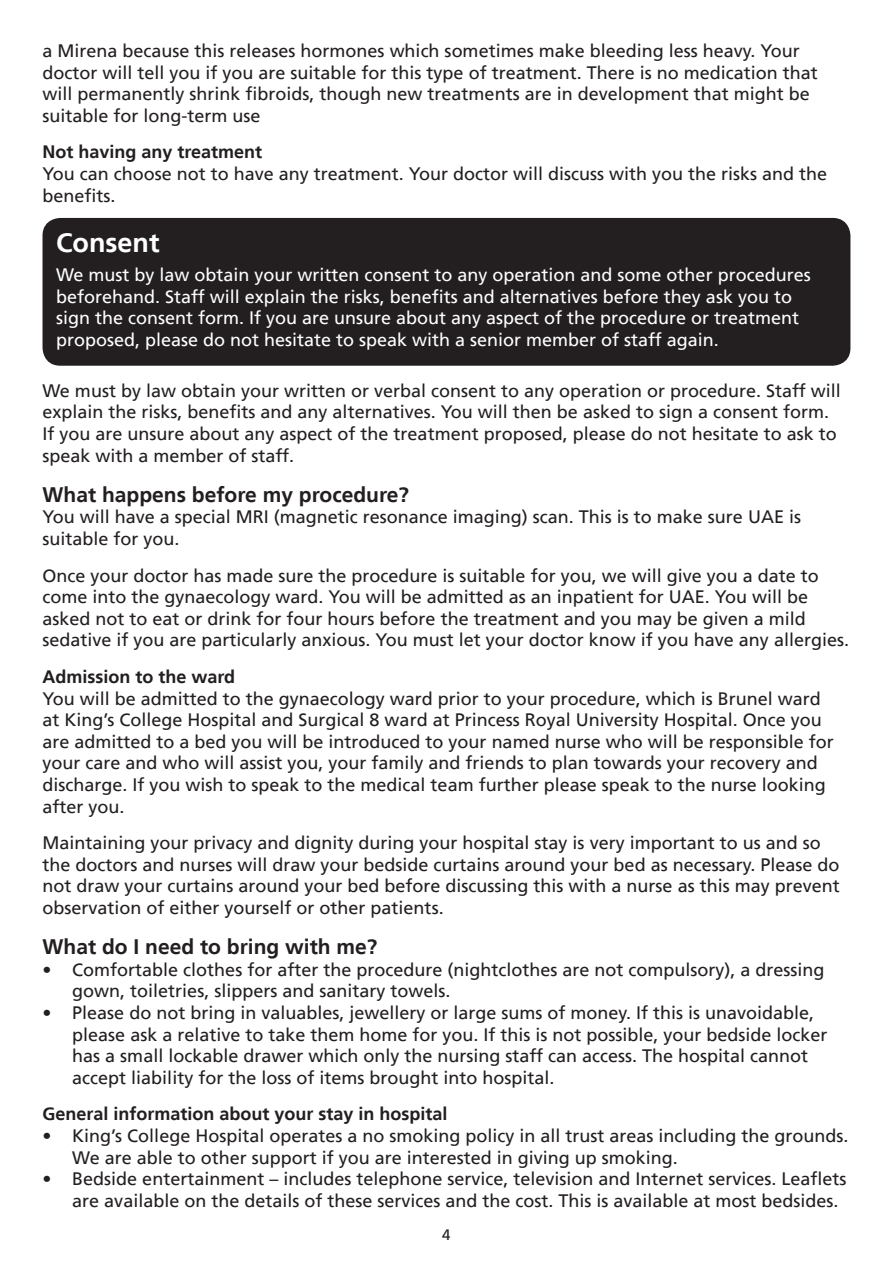
<style>
.page{position:relative;width:893px;height:1263px;background:#fff}
.page>*{position:absolute;margin:0;border:0;box-sizing:border-box;transform-origin:0 0}
.t1{font:700 27px "Frutiger";color:#fff}
.t2{font:700 21px "Frutiger";color:#231f20}
.t3{font:18px/21.6px "Frutiger";color:#231f20}
.t4{font:18px/21.6px "Frutiger";color:#fff}
.t5{font:700 18px "Frutiger";color:#231f20}
.t6{font:15px "Frutiger";color:#231f20}
</style>
<div class="page">
<div style="left:43px;top:219px;width:807px;height:146px;background:#231f20;border-radius:17px"></div>
<div style="left:43px;top:218px;width:807px;height:148px;border:2px solid #231f20;border-radius:17px"></div>
<p class="t3" style="left:43px;top:40px;width:777px">a Mirena because this releases hormones which sometimes make bleeding less heavy. Your doctor will tell you if you are suitable for this type of treatment. There is no medication that will permanently shrink fibroids, though new treatments are in development that might be suitable for long-term use</p>
<p class="t5" style="left:43px;top:142px;width:221px">Not having any treatment</p>
<p class="t3" style="left:43px;top:163px;width:786px">You can choose not to have any treatment. Your doctor will discuss with you the risks and the benefits.</p>
<h1 class="t1" style="left:56px;top:227px;width:105px">Consent</h1>
<p class="t4" style="left:56px;top:264px;width:756px">We must by law obtain your written consent to any operation and some other procedures beforehand. Staff will explain the risks, benefits and alternatives before they ask you to sign the consent form. If you are unsure about any aspect of the procedure or treatment proposed, please do not hesitate to speak with a senior member of staff again.</p>
<p class="t3" style="left:43px;top:380px;width:800px">We must by law obtain your written or verbal consent to any operation or procedure. Staff will explain the risks, benefits and any alternatives. You will then be asked to sign a consent form.<br>If you are unsure about any aspect of the treatment proposed, please do not hesitate to ask to speak with a member of staff.</p>
<p class="t2" style="left:43px;top:482px;width:368px">What happens before my procedure?</p>
<p class="t3" style="left:43px;top:506px;width:760px">You will have a special MRI (magnetic resonance imaging) scan. This is to make sure UAE is suitable for you.</p>
<p class="t3" style="left:43px;top:565px;width:808px">Once your doctor has made sure the procedure is suitable for you, we will give you a date to come into the gynaecology ward. You will be admitted as an inpatient for UAE. You will be asked not to eat or drink for four hours before the treatment and you may be given a mild sedative if you are particularly anxious. You must let your doctor know if you have any allergies.</p>
<p class="t5" style="left:43px;top:666px;width:194px">Admission to the ward</p>
<p class="t3" style="left:43px;top:688px;width:793px">You will be admitted to the gynaecology ward prior to your procedure, which is Brunel ward at King’s College Hospital and Surgical 8 ward at Princess Royal University Hospital. Once you are admitted to a bed you will be introduced to your named nurse who will be responsible for your care and who will assist you, your family and friends to plan towards your recovery and discharge. If you wish to speak to the medical team further please speak to the nurse looking after you.</p>
<p class="t3" style="left:43px;top:832px;width:799px">Maintaining your privacy and dignity during your hospital stay is very important to us and so the doctors and nurses will draw your bedside curtains around your bed as necessary. Please do not draw your curtains around your bed before discussing this with a nurse as this may prevent observation of either yourself or other patients.</p>
<p class="t2" style="left:43px;top:934px;width:336px">What do I need to bring with me?</p>
<p class="t3" style="left:72px;top:959px;width:754px;text-indent:-30px">• Comfortable clothes for after the procedure (nightclothes are not compulsory), a dressing gown, toiletries, slippers and sanitary towels.</p>
<p class="t3" style="left:72px;top:1002px;width:757px;text-indent:-30px">• Please do not bring in valuables, jewellery or large sums of money. If this is unavoidable, please ask a relative to take them home for you. If this is not possible, your bedside locker has a small lockable drawer which only the nursing staff can access. The hospital cannot accept liability for the loss of items brought into hospital.</p>
<p class="t5" style="left:43px;top:1103px;width:407px">General information about your stay in hospital</p>
<p class="t3" style="left:72px;top:1125px;width:778px;text-indent:-30px">• King’s College Hospital operates a no smoking policy in all trust areas including the grounds.<br>We are able to other support if you are interested in giving up smoking.</p>
<p class="t3" style="left:72px;top:1168px;width:776px;text-indent:-30px">• Bedside entertainment – includes telephone service, television and Internet services. Leaflets are available on the details of these services and the cost. This is available at most bedsides.</p>
<p class="t6" style="left:442px;top:1226px;width:10px">4</p>
</div>
